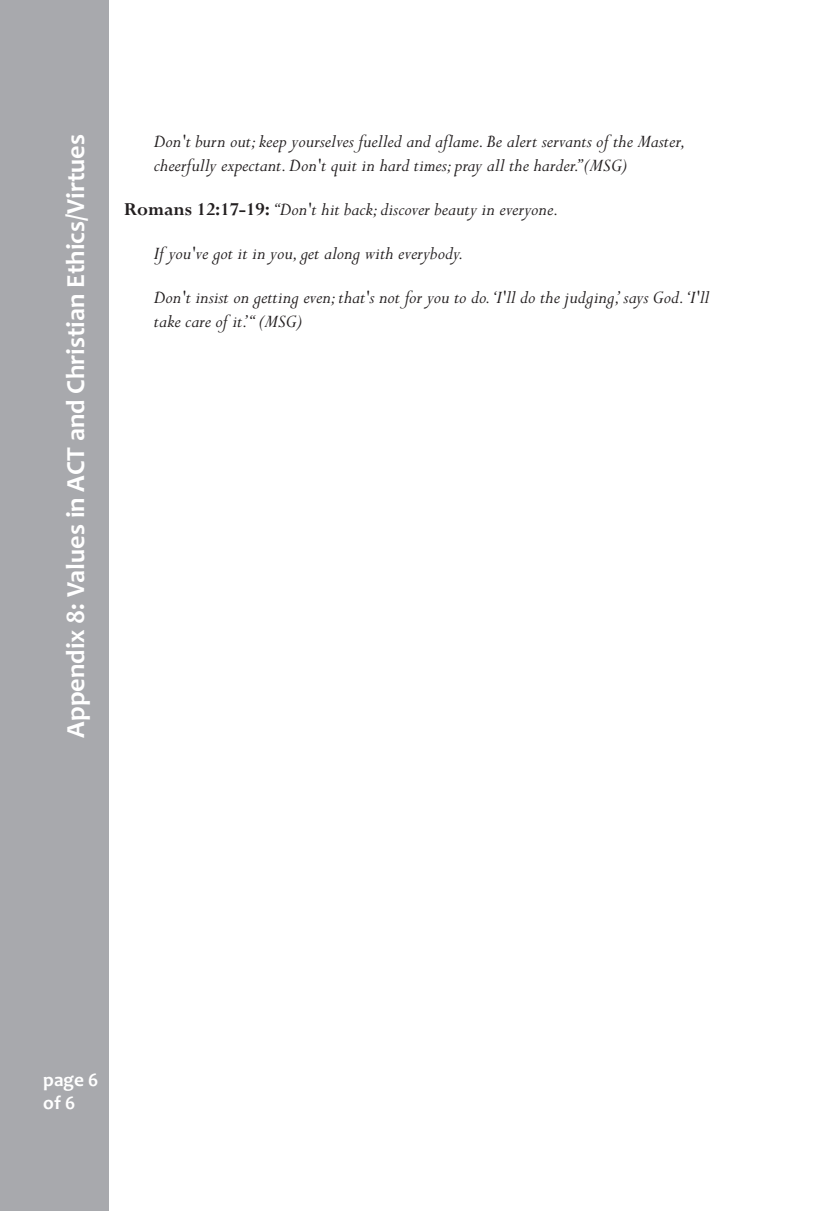
<style>
.page{position:relative;width:824px;height:1211px;background:#fff}
.page>*{position:absolute;margin:0;border:0;box-sizing:border-box;transform-origin:0 0}
.t1{font:700 26.25px "Candara";color:#fff}
.t2{font:italic 20.12px/43.9px "Perpetua";color:#231f20}
.t3{font:700 19.25px/23.1px "Candara";color:#fff}
.s1{font-weight:700;font-style:normal}
</style>
<div class="page">
<div style="left:0;top:0;width:109px;height:1210px;background:#a8a9ad"></div>
<h1 class="t1" style="left:60px;top:737px;width:605px;rotate:-90deg">Appendix 8: Values in ACT and Christian Ethics/Virtues</h1>
<p class="t2" style="left:154px;top:128px;width:533px;line-height:24.2px">Don't burn out;keep yourselves fuelled and aflame. Be alert servants of the Master, cheerfully expectant.Don't quit in hard times;pray all the harder.”(MSG)</p>
<p class="t2" style="left:154px;top:186px;width:557px;text-indent:-30px"><span class="s1">Romans 12:17-19:</span> “Don't hit back;discover beauty in everyone.<br>If you've got it in you,get along with everybody.<br>Don't insist on getting even;that's not for you to do.‘I'll do the judging,’says God.‘I'll</p>
<p class="t2" style="left:154px;top:298px;width:150px">take care of it.’“ (MSG)</p>
<p class="t3" style="left:43px;top:1067px;width:57px">page 6 of6</p>
</div>
